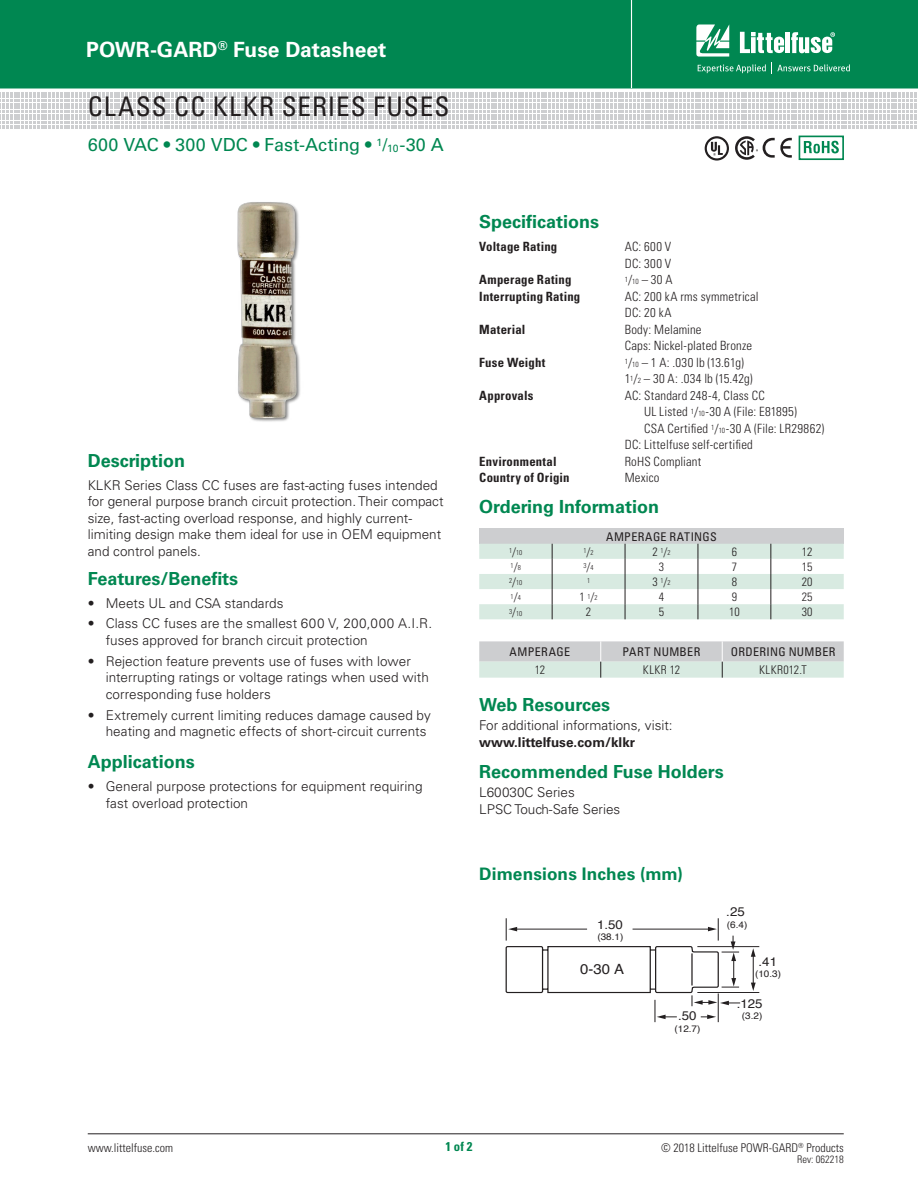
<style>
.page{position:relative;width:918px;height:1188px;background:#fff}
.page>*{position:absolute;margin:0;border:0;box-sizing:border-box;transform-origin:0 0}
.t1{font:condensed 27px "Univers LT Std";letter-spacing:.04em;color:#231f20}
.t2{font:700 21px "Univers LT Std";color:#fff}
.t3{font:700 18px "Univers LT Std";color:#008751}
.t4{font:18px "Univers LT Std";letter-spacing:.005em;color:#008751}
.t5{font:700 17.25px "Univers LT Std";letter-spacing:.005em;color:#008751}
.t6{font:14.1px "Helvetica";color:#231f20;scale:1.06 1}
.t7{font:300 13.5px/16.5px "Univers LT Std";color:#231f20}
.t8{font:700 13.5px "Univers LT Std";color:#231f20}
.t9{font:300 condensed 12.75px/16.5px "Univers LT Std";letter-spacing:.015em;color:#231f20}
.t10{font:700 condensed 12.75px "Univers LT Std";letter-spacing:.02em;color:#231f20}
.t11{font:700 condensed 12.75px "Univers LT Std";color:#008751}
.t12{font:12.6px "Helvetica";color:#231f20;scale:1.06 1}
.t13{font:300 condensed 12px "Univers LT Std";color:#231f20}
.t14{font:condensed 12px "Univers LT Std";letter-spacing:.025em;color:#231f20}
.t15{font:300 condensed 12px "Univers LT Std";letter-spacing:.03em;color:#231f20}
.t16{font:300 condensed 10.5px "Univers LT Std";color:#231f20}
.t17{font:9.45px "Helvetica";color:#231f20;scale:1.06 1}
.t18{font:300 condensed 7.05px "Univers LT Std";color:#231f20}
.s1{font-size:7.5px}
.s2{font-size:12px}
.s3{font-size:7.05px}
</style>
<div class="page">
<div style="left:0;top:0;width:918px;height:88px;background:#008751"></div>
<hr style="left:631px;top:0;width:1px;height:88px;background:#fff">
<svg style="left:0;top:92px;width:917px;height:35px"></svg>
<svg style="left:696px;top:24px;width:33px;height:33px"></svg>
<hr style="left:786px;top:32px;width:4px;height:21px;background:#fff">
<svg style="left:791px;top:32px;width:44px;height:21px"></svg>
<svg style="left:740px;top:32px;width:44px;height:21px"></svg>
<svg style="left:698px;top:64px;width:68px;height:9px"></svg>
<svg style="left:772px;top:63px;width:78px;height:11px"></svg>
<hr style="left:88px;top:1134px;width:756px;height:1px;background:#231f20">
<svg style="left:479px;top:641px;width:365px;height:37px;background:#d2dbd8"></svg>
<div style="left:479px;top:529px;width:365px;height:15px;background:#cdced0"></div>
<svg style="left:479px;top:544px;width:365px;height:75px"></svg>
<hr style="left:697px;top:946px;width:62px;height:1px;background:#231f20">
<hr style="left:697px;top:992px;width:62px;height:1px;background:#231f20">
<hr style="left:753px;top:955px;width:1px;height:33px;background:#231f20">
<svg style="left:751px;top:983px;width:5px;height:8px"></svg>
<svg style="left:751px;top:948px;width:5px;height:9px"></svg>
<svg style="left:506px;top:918px;width:234px;height:104px"></svg>
<svg style="left:705px;top:136px;width:24px;height:25px"></svg>
<svg style="left:735px;top:136px;width:57px;height:24px"></svg>
<svg style="left:804px;top:141px;width:35px;height:12px"></svg>
<div style="left:799px;top:136px;width:45px;height:24px;border:2px solid #008751"></div>
<img style="left:237px;top:202px;width:63px;height:220px">
<h2 class="t2" style="left:86px;top:37px;width:302px">POWR-GARD<sup>®</sup> Fuse Datasheet</h2>
<h1 class="t1" style="left:88px;top:90px;width:363px">CLASS CC KLKR SERIES FUSES</h1>
<h3 class="t4" style="left:88px;top:134px;width:358px">600 VAC • 300 VDC • Fast-Acting • <sup>1</sup>/<sub>10</sub>-30 A</h3>
<h3 class="t3" style="left:88px;top:450px;width:99px">Description</h3>
<p class="t7" style="left:88px;top:477px;width:357px">KLKR Series Class CC fuses are fast-acting fuses intended for general purpose branch circuit protection. Their compact size, fast-acting overload response, and highly current&shy;limiting design make them ideal for use in OEM equipment and control panels.</p>
<h3 class="t3" style="left:88px;top:568px;width:152px">Features/Benefits</h3>
<p class="t7" style="left:88px;top:595px;width:197px">• Meets UL and CSA standards</p>
<p class="t7" style="left:106px;top:615px;width:328px;text-indent:-18px">• Class CC fuses are the smallest 600 V, 200,000 A.I.R. fuses approved for branch circuit protection</p>
<p class="t7" style="left:106px;top:653px;width:325px;text-indent:-18px">• Rejection feature prevents use of fuses with lower interrupting ratings or voltage ratings when used with corresponding fuse holders</p>
<p class="t7" style="left:106px;top:707px;width:327px;text-indent:-18px">• Extremely current limiting reduces damage caused by heating and magnetic effects of short-circuit currents</p>
<h3 class="t3" style="left:88px;top:752px;width:109px">Applications</h3>
<p class="t7" style="left:106px;top:778px;width:318px;text-indent:-18px">• General purpose protections for equipment requiring fast overload protection</p>
<h3 class="t3" style="left:479px;top:211px;width:122px">Specifications</h3>
<p class="t10" style="left:479px;top:239px;width:80px">Voltage Rating</p>
<p class="t9" style="left:625px;top:239px;width:48px">AC: 600 V<br>DC: 300 V</p>
<p class="t10" style="left:479px;top:272px;width:94px">Amperage Rating</p>
<p class="t9" style="left:625px;top:272px;width:49px"><sup>1</sup>/<span class="s1">10</span> – 30 A</p>
<p class="t10" style="left:479px;top:289px;width:103px">Interrupting Rating</p>
<p class="t9" style="left:625px;top:288px;width:135px">AC: 200 kA rms symmetrical<br>DC: 20 kA</p>
<p class="t10" style="left:479px;top:322px;width:48px">Material</p>
<p class="t9" style="left:625px;top:321px;width:129px">Body: Melamine<br>Caps: Nickel-plated Bronze</p>
<p class="t10" style="left:479px;top:355px;width:68px">Fuse Weight</p>
<p class="t9" style="left:625px;top:354px;width:130px"><sup>1</sup>/<span class="s1">10</span> – 1 A: .030 lb (13.61g)<br>1<sup>1</sup>/<span class="s1">2</span> – 30 A: .034 lb (15.42g)</p>
<p class="t10" style="left:479px;top:388px;width:56px">Approvals</p>
<p class="t9" style="left:625px;top:387px;width:142px">AC: Standard 248-4, Class CC</p>
<p class="t9" style="left:644px;top:404px;width:154px">UL Listed <sup>1</sup>/<span class="s1">10</span>-30 A (File: E81895)</p>
<p class="t9" style="left:644px;top:420px;width:182px">CSA Certified <sup>1</sup>/<span class="s1">10</span>-30 A (File: LR29862)</p>
<p class="t9" style="left:625px;top:437px;width:130px">DC: Littelfuse self-certified</p>
<p class="t10" style="left:479px;top:454px;width:79px">Environmental</p>
<p class="t9" style="left:625px;top:453px;width:78px">RoHS Compliant</p>
<p class="t10" style="left:479px;top:470px;width:92px">Country of Origin</p>
<p class="t9" style="left:625px;top:470px;width:36px">Mexico</p>
<h3 class="t3" style="left:479px;top:496px;width:181px">Ordering Information</h3>
<p class="t14" style="left:606px;top:529px;width:112px">AMPERAGE RATINGS</p>
<p class="t18" style="left:509px;top:548px;width:15px">1<span class="s2">/</span>10</p>
<p class="t18" style="left:583px;top:547px;width:12px">1<span class="s2">/</span>2</p>
<p class="t13" style="left:652px;top:544px;width:20px">2 <sup>1</sup>/<span class="s3">2</span></p>
<p class="t13" style="left:732px;top:544px;width:7px">6</p>
<p class="t13" style="left:802px;top:544px;width:12px">12</p>
<p class="t18" style="left:511px;top:563px;width:12px">1<span class="s2">/</span>8</p>
<p class="t18" style="left:583px;top:563px;width:12px">3<span class="s2">/</span>4</p>
<p class="t13" style="left:659px;top:559px;width:7px">3</p>
<p class="t13" style="left:732px;top:559px;width:7px">7</p>
<p class="t13" style="left:802px;top:559px;width:12px">15</p>
<p class="t18" style="left:509px;top:579px;width:15px">2<span class="s2">/</span>10</p>
<p class="t18" style="left:587px;top:577px;width:5px">1</p>
<p class="t13" style="left:652px;top:574px;width:20px">3 <sup>1</sup>/<span class="s3">2</span></p>
<p class="t13" style="left:732px;top:574px;width:7px">8</p>
<p class="t13" style="left:802px;top:574px;width:12px">20</p>
<p class="t18" style="left:511px;top:593px;width:12px">1<span class="s2">/</span>4</p>
<p class="t13" style="left:580px;top:590px;width:20px">1 <sup>1</sup>/<span class="s3">2</span></p>
<p class="t13" style="left:659px;top:590px;width:7px">4</p>
<p class="t13" style="left:732px;top:590px;width:7px">9</p>
<p class="t13" style="left:802px;top:590px;width:12px">25</p>
<p class="t18" style="left:509px;top:609px;width:15px">3<span class="s2">/</span>10</p>
<p class="t13" style="left:586px;top:605px;width:7px">2</p>
<p class="t13" style="left:659px;top:605px;width:7px">5</p>
<p class="t13" style="left:729px;top:605px;width:12px">10</p>
<p class="t13" style="left:802px;top:605px;width:12px">30</p>
<p class="t14" style="left:510px;top:644px;width:62px">AMPERAGE</p>
<p class="t14" style="left:623px;top:644px;width:79px">PART NUMBER</p>
<p class="t14" style="left:731px;top:644px;width:106px">ORDERING NUMBER</p>
<p class="t13" style="left:535px;top:663px;width:12px">12</p>
<p class="t13" style="left:643px;top:663px;width:39px">KLKR 12</p>
<p class="t15" style="left:759px;top:663px;width:49px">KLKR012.T</p>
<h3 class="t3" style="left:479px;top:694px;width:132px">Web Resources</h3>
<p class="t7" style="left:479px;top:717px;width:195px">For additional informations, visit:</p>
<p class="t8" style="left:479px;top:734px;width:157px">www.littelfuse.com/klkr</p>
<h3 class="t3" style="left:479px;top:761px;width:246px">Recommended Fuse Holders</h3>
<p class="t7" style="left:479px;top:784px;width:143px">L60030C Series<br>LPSC Touch-Safe Series</p>
<p class="t5" style="left:479px;top:863px;width:205px">Dimensions Inches (mm)</p>
<p class="t12" style="left:597px;top:915px;width:26px">1.50</p>
<p class="t17" style="left:597px;top:930px;width:26px">(38.1)</p>
<p class="t6" style="left:580px;top:958px;width:43px">0-30 A</p>
<p class="t12" style="left:678px;top:1006px;width:19px">.50</p>
<p class="t17" style="left:675px;top:1021px;width:26px">(12.7)</p>
<p class="t12" style="left:726px;top:902px;width:19px">.25</p>
<p class="t17" style="left:727px;top:918px;width:21px">(6.4)</p>
<p class="t12" style="left:759px;top:952px;width:19px">.41</p>
<p class="t17" style="left:755px;top:967px;width:26px">(10.3)</p>
<p class="t12" style="left:737px;top:994px;width:26px">.125</p>
<p class="t17" style="left:742px;top:1008px;width:21px">(3.2)</p>
<p class="t11" style="left:445px;top:1139px;width:29px">1 of 2</p>
<p class="t13" style="left:88px;top:1141px;width:87px">www.littelfuse.com</p>
<p class="t13" style="left:661px;top:1141px;width:184px">© 2018 Littelfuse POWR-GARD<sup>®</sup> Products</p>
<p class="t16" style="left:797px;top:1153px;width:48px">Rev: 062218</p>
</div>
